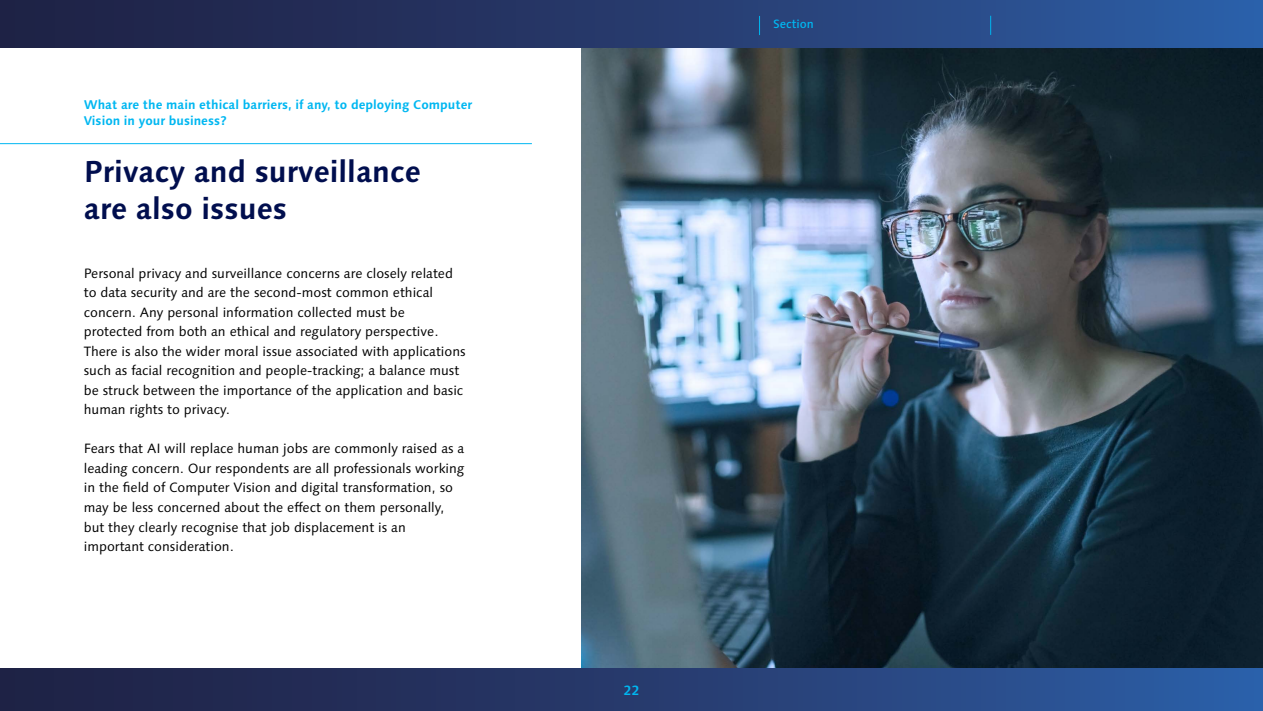
<style>
.page{position:relative;width:1263px;height:711px;background:#fff}
.page>*{position:absolute;margin:0;border:0;box-sizing:border-box;transform-origin:0 0}
.t1{font:700 30px/36px "Syntax Next LT Pro";color:#000e4e}
.t2{font:13.5px/19.5px "Syntax Next LT Pro";color:#000}
.t3{font:700 13.5px "Syntax Next LT Pro";color:#00b7f1}
.t4{font:700 12.6px/15.1px "Syntax Next LT Pro";color:#00b7f1}
.t5{font:500 12px "Syntax Next LT Pro";color:#00b7f1}
</style>
<div class="page">
<hr style="left:0;top:143px;width:532px;height:1px;background:#00b7f1">
<img style="left:582px;top:47px;width:681px;height:621px">
<div style="left:0;top:668px;width:1263px;height:42px;background:linear-gradient(to right,#1f1d3d,#2d5ca4)"></div>
<div style="left:0;top:0;width:1263px;height:47px;background:linear-gradient(to right,#1f1d3d,#2d5ca4)"></div>
<svg style="left:759px;top:16px;width:1px;height:19px"></svg>
<svg style="left:990px;top:16px;width:1px;height:19px"></svg>
<p class="t4" style="left:84px;top:97px;width:390px">What are the main ethical barriers, if any, to deploying Computer<br>Vision in your business?</p>
<h1 class="t1" style="left:84px;top:153px;width:338px">Privacy and surveillance are also issues</h1>
<p class="t2" style="left:84px;top:263px;width:383px">Personal privacy and surveillance concerns are closely related to data security and are the second-most common ethical concern. Any personal information collected must be protected from both an ethical and regulatory perspective.<br>There is also the wider moral issue associated with applications such as facial recognition and people-tracking; a balance must be struck between the importance of the application and basic human rights to privacy.</p>
<p class="t2" style="left:84px;top:438px;width:382px">Fears that AI will replace human jobs are commonly raised as a leading concern. Our respondents are all professionals working in the field of Computer Vision and digital transformation, so may be less concerned about the effect on them personally, but they clearly recognise that job displacement is an important consideration.</p>
<p class="t5" style="left:773px;top:17px;width:42px">Section</p>
<p class="t3" style="left:624px;top:681px;width:17px">22</p>
</div>
